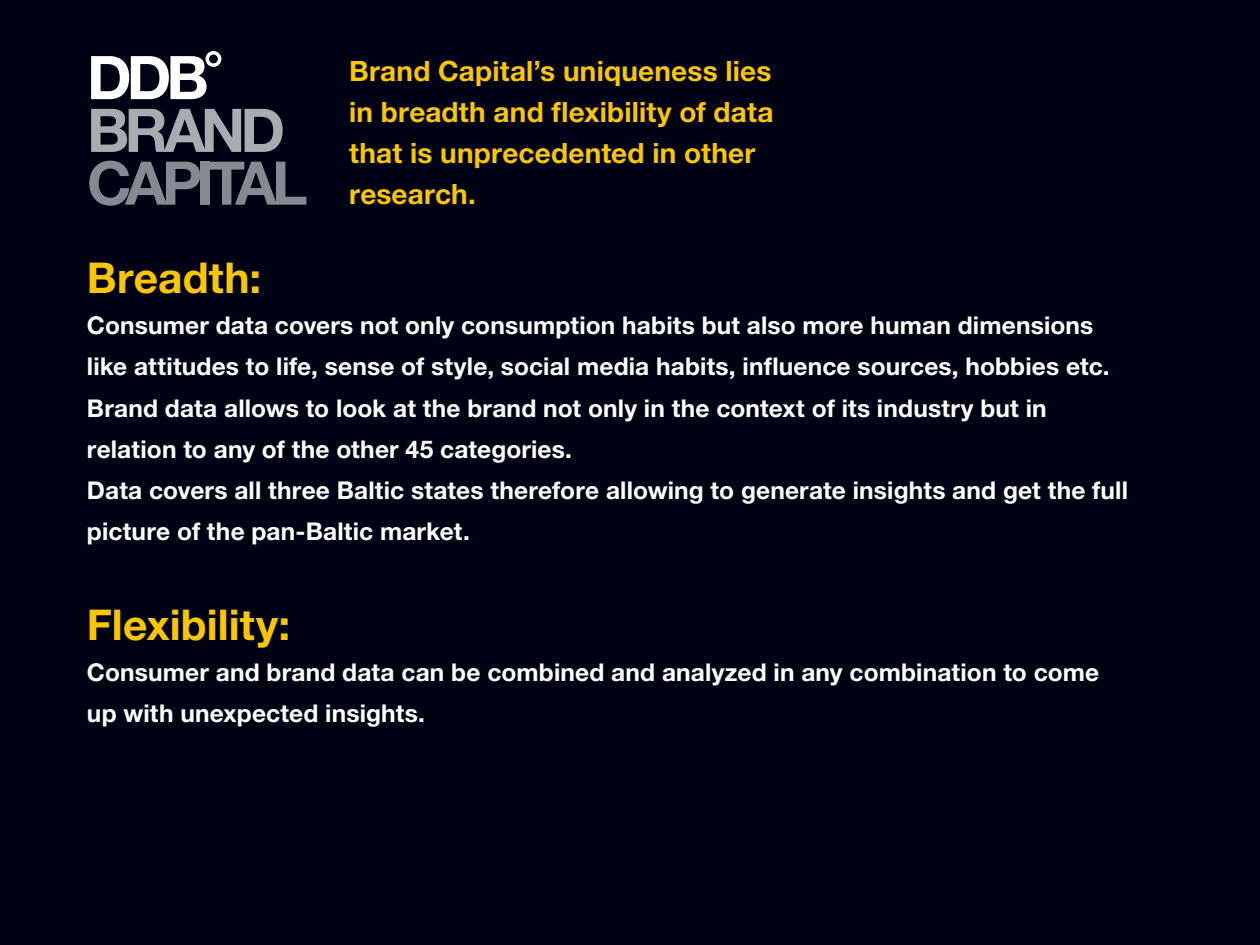
<style>
.page{position:relative;width:1260px;height:945px;background:#000014}
.page>*{position:absolute;margin:0;border:0;box-sizing:border-box;transform-origin:0 0}
.t1{font:700 60.38px "Helvetica Neue LT Pro";letter-spacing:-.095em;color:#878990}
.t2{font:700 60.38px "Helvetica Neue LT Pro";letter-spacing:-.08em;color:#a9abae}
.t3{font:700 60.38px "Helvetica Neue LT Pro";color:#fff}
.t4{font:700 42.52px "Helvetica Neue LT Pro";letter-spacing:.005em;color:#f9c606}
.t5{font:700 28px/41.3px "Helvetica Neue LT Pro";letter-spacing:.005em;color:#f9c606}
.t6{font:700 24.5px/41.1px "Helvetica Neue LT Pro";letter-spacing:.005em;color:#fff}
</style>
<div class="page">
<svg style="left:205px;top:51px;width:16px;height:16px"></svg>
<h1 class="t3" style="left:87px;top:40px;width:123px">DDB</h1>
<h1 class="t2" style="left:87px;top:93px;width:200px">BRAND</h1>
<h1 class="t1" style="left:87px;top:146px;width:222px">CAPITAL</h1>
<p class="t5" style="left:349px;top:49px;width:426px">Brand Capital’s uniqueness lies in breadth and flexibility of data that is unprecedented in other research.</p>
<h2 class="t4" style="left:87px;top:252px;width:176px">Breadth:</h2>
<p class="t6" style="left:87px;top:304px;width:1043px">Consumer data covers not only consumption habits but also more human dimensions like attitudes to life, sense of style, social media habits, influence sources, hobbies etc.<br>Brand data allows to look at the brand not only in the context of its industry but in relation to any of the other 45 categories.<br>Data covers all three Baltic states therefore allowing to generate insights and get the full picture of the pan-Baltic market.</p>
<h2 class="t4" style="left:87px;top:598px;width:205px">Flexibility:</h2>
<p class="t6" style="left:87px;top:651px;width:1014px">Consumer and brand data can be combined and analyzed in any combination to come up with unexpected insights.</p>
</div>
